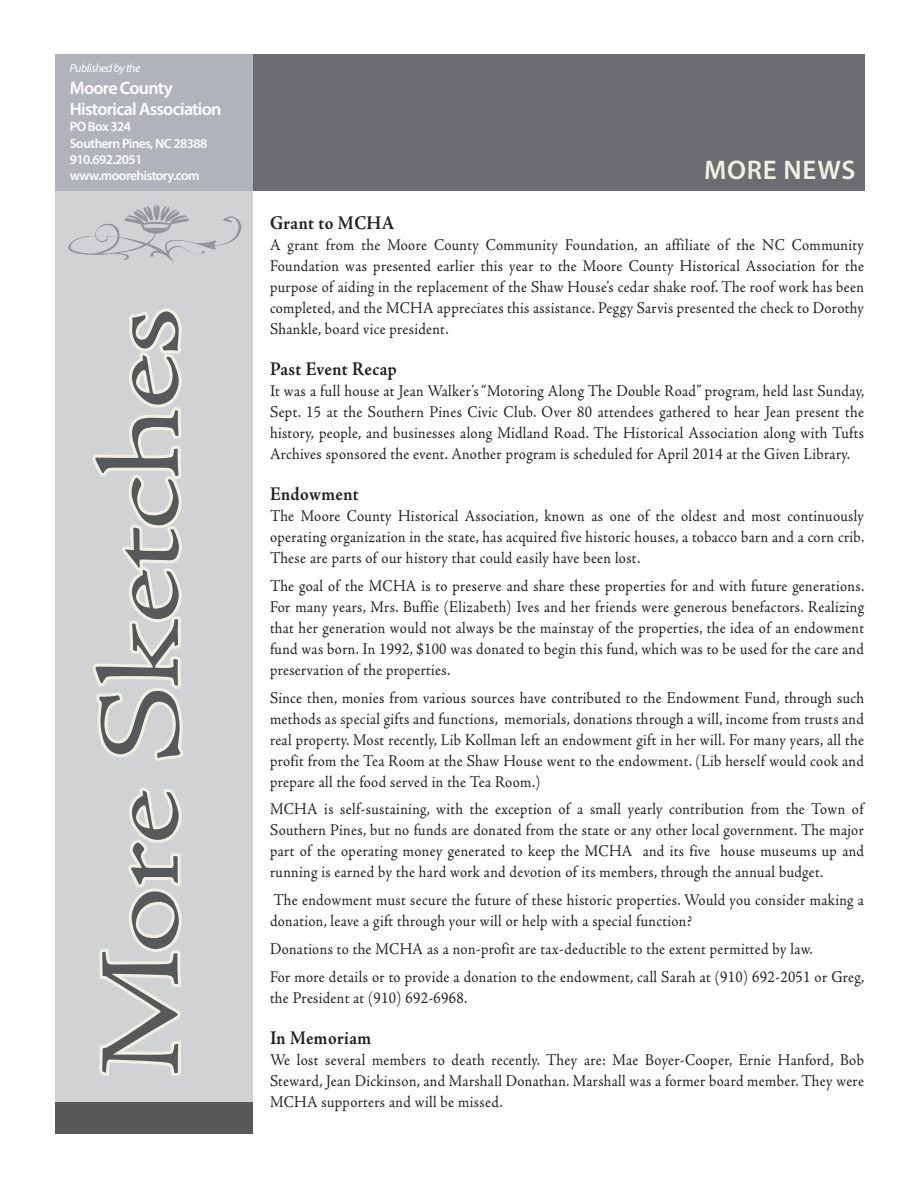
<style>
.page{position:relative;width:918px;height:1188px;background:#fff}
.page>*{position:absolute;margin:0;border:0;box-sizing:border-box;transform-origin:0 0}
.Title_Outline{font:300 115.5px "Adobe Jenson Pro";letter-spacing:-.025em;color:#57585a;scale:1.25 1}
.Head_1{font:600 27px "Myriad Pro";letter-spacing:.025em;color:#f1f0e4}
.Body_Title{font:700 19.5px "Adobe Jenson Pro";letter-spacing:.02em;color:#231f20;scale:.9 1}
.Emphasis{font:600 18px/21.6px "Myriad Pro";letter-spacing:-.04em;color:#fff}
.Body{font:16.5px/21px "Adobe Jenson Pro";letter-spacing:.02em;color:#231f20;text-align:justify;scale:.9 1}
.Emphasis-2{font:600 13.5px "Myriad Pro";letter-spacing:-.04em;color:#fff}
.Emphasis-3{font:italic 12px "Myriad Pro";letter-spacing:-.04em;color:#fff}
</style>
<div class="page">
<div style="left:55px;top:54px;width:810px;height:137px;background:#6c6d70"></div>
<svg style="left:55px;top:54px;width:197px;height:1048px;background:#cacbce"></svg>
<div style="left:55px;top:1102px;width:197px;height:32px;background:#57585a"></div>
<img style="left:65px;top:206px;width:177px;height:56px">
<svg style="left:93px;top:785px;width:93px;height:294px;background:#dbdbd8"></svg>
<svg style="left:87px;top:305px;width:99px;height:456px;background:#dbdbd9"></svg>
<p class="Emphasis-3" style="left:70px;top:61px;width:72px">Published by the</p>
<p class="Emphasis" style="left:70px;top:76px;width:153px">Moore County<br>Historical Association</p>
<p class="Emphasis-2" style="left:70px;top:118px;width:63px">PO Box 324</p>
<p class="Emphasis-2" style="left:70px;top:134px;width:139px">Southern Pines, NC 28388</p>
<p class="Emphasis-2" style="left:70px;top:151px;width:74px">910.692.2051</p>
<p class="Emphasis-2" style="left:70px;top:167px;width:131px">www.moorehistory.com</p>
<p class="Title_Outline" style="left:76px;top:1078px;width:619px;rotate:-90deg">More Sketches</p>
<p class="Head_1" style="left:704px;top:153px;width:153px">MORE NEWS</p>
<p class="Body_Title" style="left:270px;top:211px;width:140px">Grant to MCHA</p>
<p class="Body" style="left:270px;top:234px;width:662px">A grant from the Moore County Community Foundation, an affiliate of the NC Community Foundation was presented earlier this year to the Moore County Historical Association for the purpose of aiding in the replacement of the Shaw House’s cedar shake roof. The roof work has been completed, and the MCHA appreciates this assistance. Peggy Sarvis presented the check to Dorothy Shankle, board vice president.</p>
<p class="Body_Title" style="left:270px;top:358px;width:142px">Past Event Recap</p>
<p class="Body" style="left:270px;top:380px;width:662px">It was a full house at Jean Walker’s “Motoring Along The Double Road” program, held last Sunday, Sept. 15 at the Southern Pines Civic Club. Over 80 attendees gathered to hear Jean present the history, people, and businesses along Midland Road. The Historical Association along with Tufts Archives sponsored the event. Another program is scheduled for April 2014 at the Given Library.</p>
<p class="Body_Title" style="left:270px;top:483px;width:100px">Endowment</p>
<p class="Body" style="left:270px;top:506px;width:662px">The Moore County Historical Association, known as one of the oldest and most continuously operating organization in the state, has acquired five historic houses, a tobacco barn and a corn crib.<br>These are parts of our history that could easily have been lost.</p>
<p class="Body" style="left:270px;top:575px;width:662px">The goal of the MCHA is to preserve and share these properties for and with future generations.<br>For many years, Mrs. Buffie (Elizabeth) Ives and her friends were generous benefactors. Realizing that her generation would not always be the mainstay of the properties, the idea of an endowment fund was born. In 1992, $100 was donated to begin this fund, which was to be used for the care and preservation of the properties.</p>
<p class="Body" style="left:270px;top:687px;width:662px">Since then, monies from various sources have contributed to the Endowment Fund, through such methods as special gifts and functions, memorials, donations through a will, income from trusts and real property. Most recently, Lib Kollman left an endowment gift in her will. For many years, all the profit from the Tea Room at the Shaw House went to the endowment. (Lib herself would cook and prepare all the food served in the Tea Room.)</p>
<p class="Body" style="left:270px;top:799px;width:662px">MCHA is self-sustaining, with the exception of a small yearly contribution from the Town of Southern Pines, but no funds are donated from the state or any other local government. The major part of the operating money generated to keep the MCHA and its five house museums up and running is earned by the hard work and devotion of its members, through the annual budget.</p>
<p class="Body" style="left:270px;top:890px;width:662px">The endowment must secure the future of these historic properties. Would you consider making a donation, leave a gift through your will or help with a special function?</p>
<p class="Body" style="left:270px;top:939px;width:605px">Donations to the MCHA as a non-profit are tax-deductible to the extent permitted by law.</p>
<p class="Body" style="left:270px;top:966px;width:662px">For more details or to provide a donation to the endowment, call Sarah at (910) 692-2051 or Greg, the President at (910) 692-6968.</p>
<p class="Body_Title" style="left:270px;top:1027px;width:114px">In Memoriam</p>
<p class="Body" style="left:270px;top:1049px;width:661px">We lost several members to death recently. They are: Mae Boyer-Cooper, Ernie Hanford, Bob Steward, Jean Dickinson, and Marshall Donathan. Marshall was a former board member. They were MCHA supporters and will be missed.</p>
</div>
